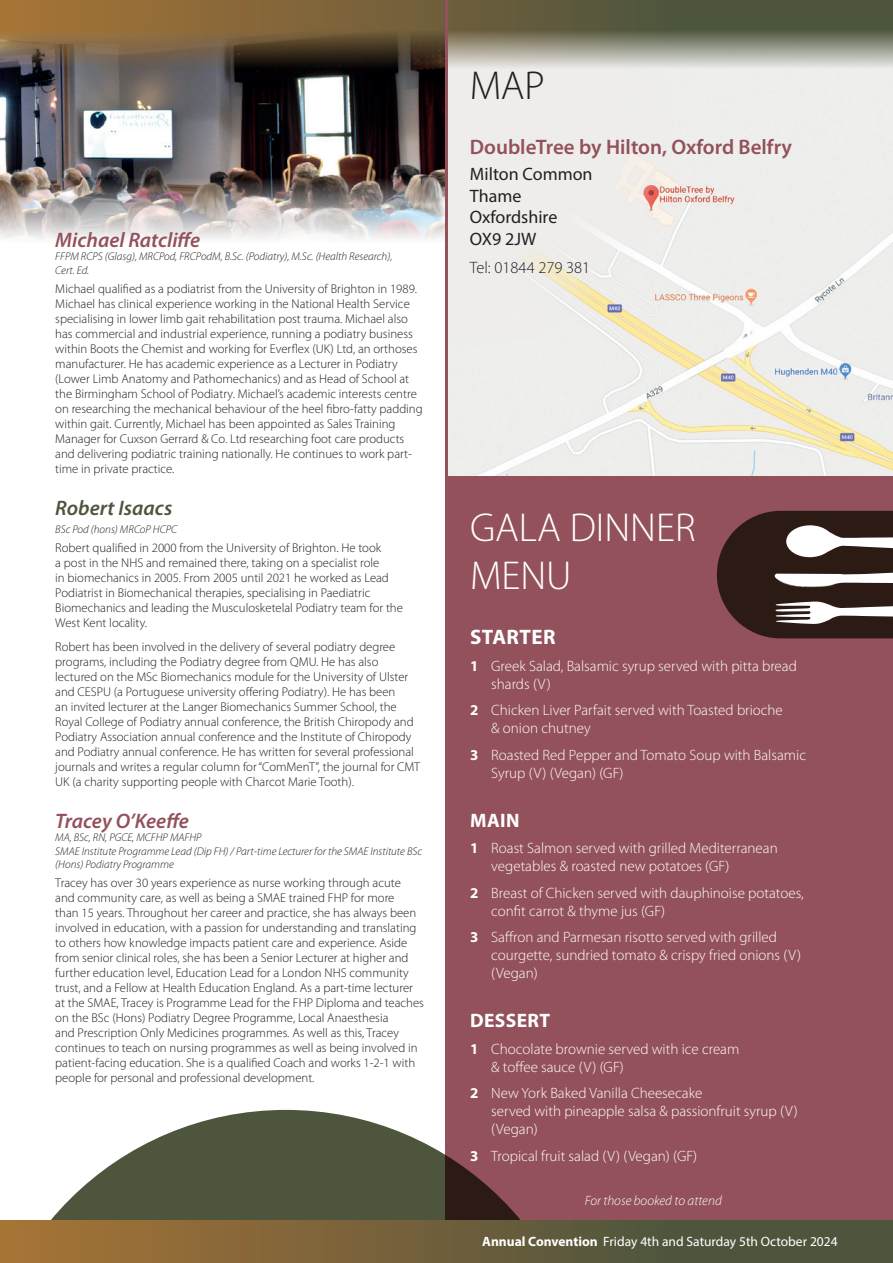
<style>
.page{position:relative;width:893px;height:1263px;background:#fff}
.page>*{position:absolute;margin:0;border:0;box-sizing:border-box;transform-origin:0 0}
.t1{font:300 40.5px/48.6px "Myriad Pro";color:#fff}
.t2{font:300 40.5px "Myriad Pro";color:#231f20}
.t3{font:600 21px "Myriad Pro";color:#93515b}
.t4{font:italic 600 21px "Myriad Pro";color:#93515b}
.t5{font:italic 600 21px "Myriad Pro";color:#4d563d}
.t6{font:700 21px "Myriad Pro";letter-spacing:.02em;color:#fff}
.t7{font:700 19.5px "Myriad Pro";letter-spacing:.02em;color:#fff}
.t8{font:18px/21.6px "Myriad Pro";color:#231f20}
.t9{font:300 16.5px "Myriad Pro";color:#231f20}
.t10{font:300 15px/18px "Myriad Pro";color:#fff}
.t11{font:13.5px "Myriad Pro";color:#fff}
.t12{font:italic 300 13.5px "Myriad Pro";color:#fff}
.t13{font:300 12.75px/15px "Myriad Pro";color:#231f20}
.t14{font:italic 300 11.25px/13.5px "Myriad Pro";color:#231f20}
.s1{font-weight:700}
</style>
<div class="page">
<img style="left:448px;top:68px;width:445px;height:408px">
<svg style="left:448px;top:68px;width:230px;height:283px;background:#eeebe8"></svg>
<img style="left:0;top:68px;width:445px;height:171px">
<div style="left:446px;top:476px;width:447px;height:744px;background:#93515b"></div>
<svg style="left:0;top:0;width:893px;height:68px;background:#796d52"></svg>
<hr style="left:445px;top:0;width:3px;height:1263px;background:#93515b">
<svg style="left:51px;top:1110px;width:470px;height:110px;fill:#4d563d"></svg>
<svg style="left:717px;top:511px;width:176px;height:127px;background:#5c4b47"></svg>
<div style="left:0;top:1220px;width:893px;height:43px;background:linear-gradient(to right,#a47137,#3d503f)"></div>
<h2 class="t4" style="left:55px;top:228px;width:147px">Michael Ratcliffe</h2>
<p class="t14" style="left:55px;top:250px;width:339px">FFPM RCPS (Glasg), MRCPod, FRCPodM, B.Sc. (Podiatry), M.Sc. (Health Research),<br>Cert. Ed.</p>
<p class="t13" style="left:55px;top:281px;width:369px">Michael qualified as a podiatrist from the University of Brighton in 1989.<br>Michael has clinical experience working in the National Health Service specialising in lower limb gait rehabilitation post trauma. Michael also has commercial and industrial experience, running a podiatry business within Boots the Chemist and working for Everflex (UK) Ltd, an orthoses manufacturer. He has academic experience as a Lecturer in Podiatry (Lower Limb Anatomy and Pathomechanics) and as Head of School at the Birmingham School of Podiatry. Michael’s academic interests centre on researching the mechanical behaviour of the heel fibro-fatty padding within gait. Currently, Michael has been appointed as Sales Training Manager for Cuxson Gerrard &amp; Co. Ltd researching foot care products and delivering podiatric training nationally. He continues to work part&shy;time in private practice.</p>
<h2 class="t5" style="left:55px;top:496px;width:119px">Robert Isaacs</h2>
<p class="t14" style="left:55px;top:523px;width:123px">BSc Pod (hons) MRCoP HCPC</p>
<p class="t13" style="left:55px;top:540px;width:349px">Robert qualified in 2000 from the University of Brighton. He took<br>a post in the NHS and remained there, taking on a specialist role<br>in biomechanics in 2005. From 2005 until 2021 he worked as Lead Podiatrist in Biomechanical therapies, specialising in Paediatric Biomechanics and leading the Musculosketelal Podiatry team for the West Kent locality.</p>
<p class="t13" style="left:55px;top:639px;width:366px">Robert has been involved in the delivery of several podiatry degree programs, including the Podiatry degree from QMU. He has also lectured on the MSc Biomechanics module for the University of Ulster and CESPU (a Portuguese university offering Podiatry). He has been<br>an invited lecturer at the Langer Biomechanics Summer School, the Royal College of Podiatry annual conference, the British Chiropody and Podiatry Association annual conference and the Institute of Chiropody and Podiatry annual conference. He has written for several professional journals and writes a regular column for “ComMenT”, the journal for CMT UK (a charity supporting people with Charcot Marie Tooth).</p>
<h2 class="t4" style="left:55px;top:809px;width:135px">Tracey O’Keeffe</h2>
<p class="t14" style="left:55px;top:831px;width:368px">MA, BSc, RN, PGCE, MCFHP MAFHP<br>SMAE Institute Programme Lead (Dip FH) / Part-time Lecturer for the SMAE Institute BSc (Hons) Podiatry Programme</p>
<p class="t13" style="left:55px;top:876px;width:370px">Tracey has over 30 years experience as nurse working through acute<br>and community care, as well as being a SMAE trained FHP for more<br>than 15 years. Throughout her career and practice, she has always been involved in education, with a passion for understanding and translating to others how knowledge impacts patient care and experience. Aside from senior clinical roles, she has been a Senior Lecturer at higher and further education level, Education Lead for a London NHS community trust, and a Fellow at Health Education England. As a part-time lecturer at the SMAE, Tracey is Programme Lead for the FHP Diploma and teaches on the BSc (Hons) Podiatry Degree Programme, Local Anaesthesia<br>and Prescription Only Medicines programmes. As well as this, Tracey continues to teach on nursing programmes as well as being involved in patient-facing education. She is a qualified Coach and works 1-2-1 with people for personal and professional development.</p>
<h1 class="t2" style="left:470px;top:64px;width:76px">MAP</h1>
<h2 class="t3" style="left:470px;top:136px;width:324px">DoubleTree by Hilton, Oxford Belfry</h2>
<h3 class="t8" style="left:470px;top:163px;width:124px">Milton Common<br>Thame<br>Oxfordshire<br>OX9 2JW</h3>
<p class="t9" style="left:470px;top:259px;width:122px">Tel: 01844 279 381</p>
<h1 class="t1" style="left:470px;top:503px;width:227px">GALA DINNER<br>MENU</h1>
<h2 class="t6" style="left:470px;top:623px;width:87px">STARTER</h2>
<p class="t10" style="left:491px;top:657px;width:307px;text-indent:-21px"><span class="s1">1</span> Greek Salad, Balsamic syrup served with pitta bread shards (V)</p>
<p class="t10" style="left:491px;top:701px;width:293px;text-indent:-21px"><span class="s1">2</span> Chicken Liver Parfait served with Toasted brioche &amp; onion chutney</p>
<p class="t10" style="left:491px;top:746px;width:316px;text-indent:-21px"><span class="s1">3</span> Roasted Red Pepper and Tomato Soup with Balsamic<br>Syrup (V) (Vegan) (GF)</p>
<h3 class="t7" style="left:470px;top:807px;width:51px">MAIN</h3>
<p class="t10" style="left:491px;top:839px;width:288px;text-indent:-21px"><span class="s1">1</span> Roast Salmon served with grilled Mediterranean vegetables &amp; roasted new potatoes (GF)</p>
<p class="t10" style="left:491px;top:884px;width:314px;text-indent:-21px"><span class="s1">2</span> Breast of Chicken served with dauphinoise potatoes, confit carrot &amp; thyme jus (GF)</p>
<p class="t10" style="left:491px;top:928px;width:311px;text-indent:-21px"><span class="s1">3</span> Saffron and Parmesan risotto served with grilled courgette, sundried tomato &amp; crispy fried onions (V) (Vegan)</p>
<h3 class="t7" style="left:470px;top:1008px;width:82px">DESSERT</h3>
<p class="t10" style="left:491px;top:1040px;width:250px;text-indent:-21px"><span class="s1">1</span> Chocolate brownie served with ice cream &amp; toffee sauce (V) (GF)</p>
<p class="t10" style="left:491px;top:1084px;width:308px;text-indent:-21px"><span class="s1">2</span> New York Baked Vanilla Cheesecake<br>served with pineapple salsa &amp; passionfruit syrup (V) (Vegan)</p>
<p class="t10" style="left:470px;top:1147px;width:229px"><span class="s1">3</span> Tropical fruit salad (V) (Vegan) (GF)</p>
<p class="t12" style="left:585px;top:1193px;width:138px">For those booked to attend</p>
<p class="t11" style="left:482px;top:1233px;width:357px"><span class="s1">Annual Convention</span> Friday 4th and Saturday 5th October 2024</p>
</div>
